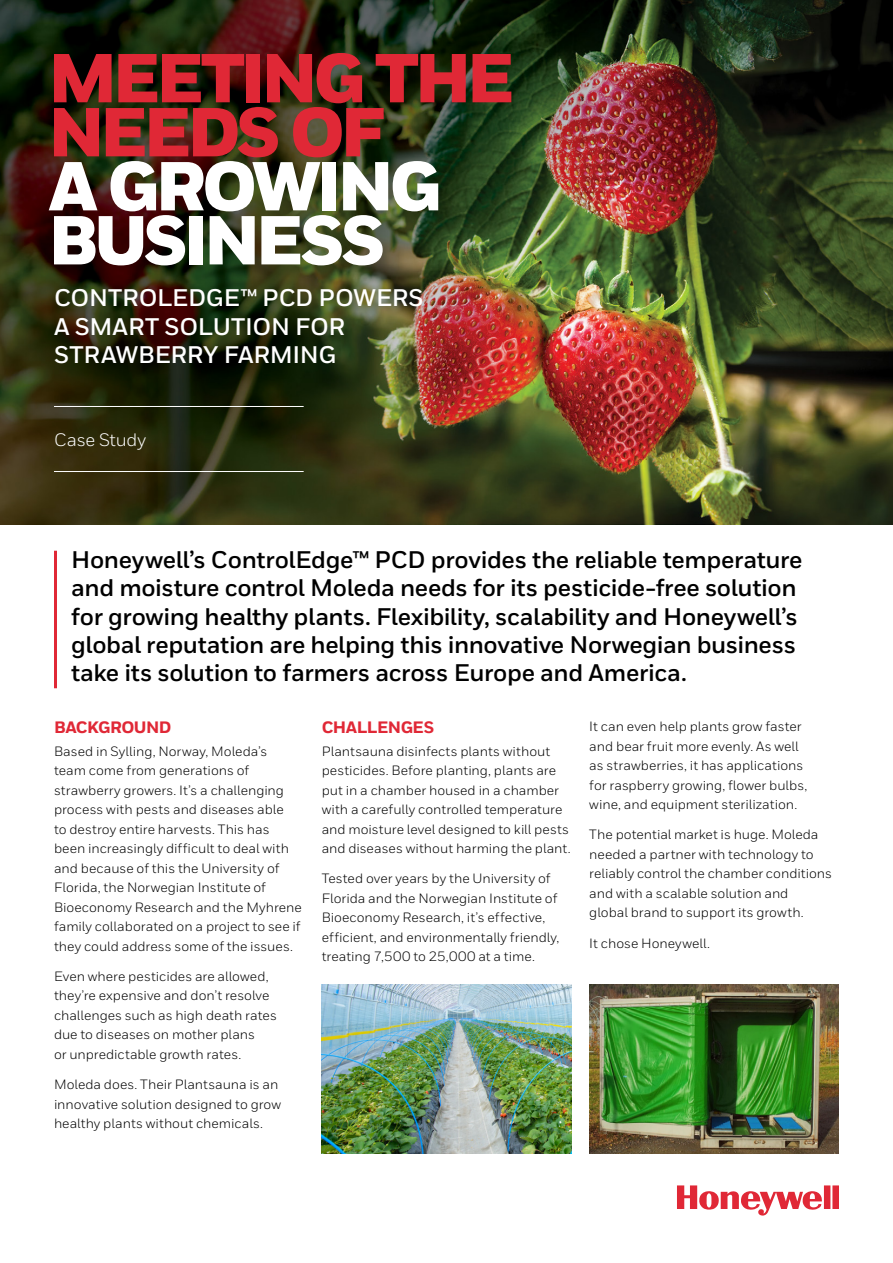
<style>
.page{position:relative;width:893px;height:1263px;background:#fff}
.page>*{position:absolute;margin:0;border:0;box-sizing:border-box;transform-origin:0 0}
.t1{font:900 69px/54px "Honeywell Sans";letter-spacing:-.065em;color:#e02836}
.t2{font:900 69px/54px "Honeywell Sans";letter-spacing:-.065em;color:#fff}
.t3{font:700 24px/28.5px "Honeywell Sans";letter-spacing:-.015em;color:#000}
.t4{font:700 24px/28.5px "Honeywell Sans";letter-spacing:-.01em;color:#fff}
.t5{font:18px "Honeywell Sans";letter-spacing:-.015em;color:#fff}
.t6{font:800 16.5px "Honeywell Sans";letter-spacing:-.03em;color:#e02836}
.t7{font:13.5px/19.5px "Honeywell Sans";color:#000}
</style>
<div class="page">
<img style="left:0;top:0;width:893px;height:524px">
<svg style="left:677px;top:1185px;width:162px;height:31px"></svg>
<hr style="left:54px;top:406px;width:250px;height:1px;background:#fff">
<hr style="left:54px;top:471px;width:250px;height:1px;background:#fff">
<hr style="left:54px;top:551px;width:3px;height:137px;background:#e02836">
<img style="left:322px;top:985px;width:249px;height:169px">
<img style="left:589px;top:985px;width:250px;height:169px">
<h1 class="t1" style="left:48px;top:54px;width:468px">MEETING THE<br>NEEDS OF</h1>
<h1 class="t2" style="left:48px;top:162px;width:395px">A GROWING<br>BUSINESS</h1>
<h2 class="t4" style="left:54px;top:284px;width:371px">CONTROLEDGE™ PCD POWERS<br>A SMART SOLUTION FOR<br>STRAWBERRY FARMING</h2>
<h3 class="t5" style="left:54px;top:429px;width:93px">Case Study</h3>
<p class="t3" style="left:71px;top:545px;width:733px">Honeywell’s ControlEdge™ PCD provides the reliable temperature and moisture control Moleda needs for its pesticide-free solution for growing healthy plants. Flexibility, scalability and Honeywell’s global reputation are helping this innovative Norwegian business take its solution to farmers across Europe and America.</p>
<p class="t6" style="left:54px;top:718px;width:119px">BACKGROUND</p>
<p class="t7" style="left:54px;top:741px;width:249px">Based in Sylling, Norway, Moleda’s team come from generations of strawberry growers. It’s a challenging process with pests and diseases able<br>to destroy entire harvests. This has been increasingly difficult to deal with and because of this the University of Florida, the Norwegian Institute of Bioeconomy Research and the Myhrene family collaborated on a project to see if they could address some of the issues.</p>
<p class="t7" style="left:54px;top:966px;width:224px">Even where pesticides are allowed, they’re expensive and don’t resolve challenges such as high death rates due to diseases on mother plans<br>or unpredictable growth rates.</p>
<p class="t7" style="left:54px;top:1075px;width:229px">Moleda does. Their Plantsauna is an innovative solution designed to grow healthy plants without chemicals.</p>
<p class="t7" style="left:589px;top:717px;width:219px">It can even help plants grow faster and bear fruit more evenly. As well as strawberries, it has applications for raspberry growing, flower bulbs, wine, and equipment sterilization.</p>
<p class="t7" style="left:589px;top:825px;width:244px">The potential market is huge. Moleda needed a partner with technology to reliably control the chamber conditions and with a scalable solution and<br>global brand to support its growth.</p>
<p class="t7" style="left:589px;top:933px;width:122px">It chose Honeywell.</p>
<p class="t6" style="left:322px;top:718px;width:114px">CHALLENGES</p>
<p class="t7" style="left:322px;top:741px;width:250px">Plantsauna disinfects plants without pesticides. Before planting, plants are put in a chamber housed in a chamber with a carefully controlled temperature and moisture level designed to kill pests and diseases without harming the plant.</p>
<p class="t7" style="left:322px;top:869px;width:239px">Tested over years by the University of Florida and the Norwegian Institute of Bioeconomy Research, it’s effective, efficient, and environmentally friendly, treating 7,500 to 25,000 at a time.</p>
</div>
